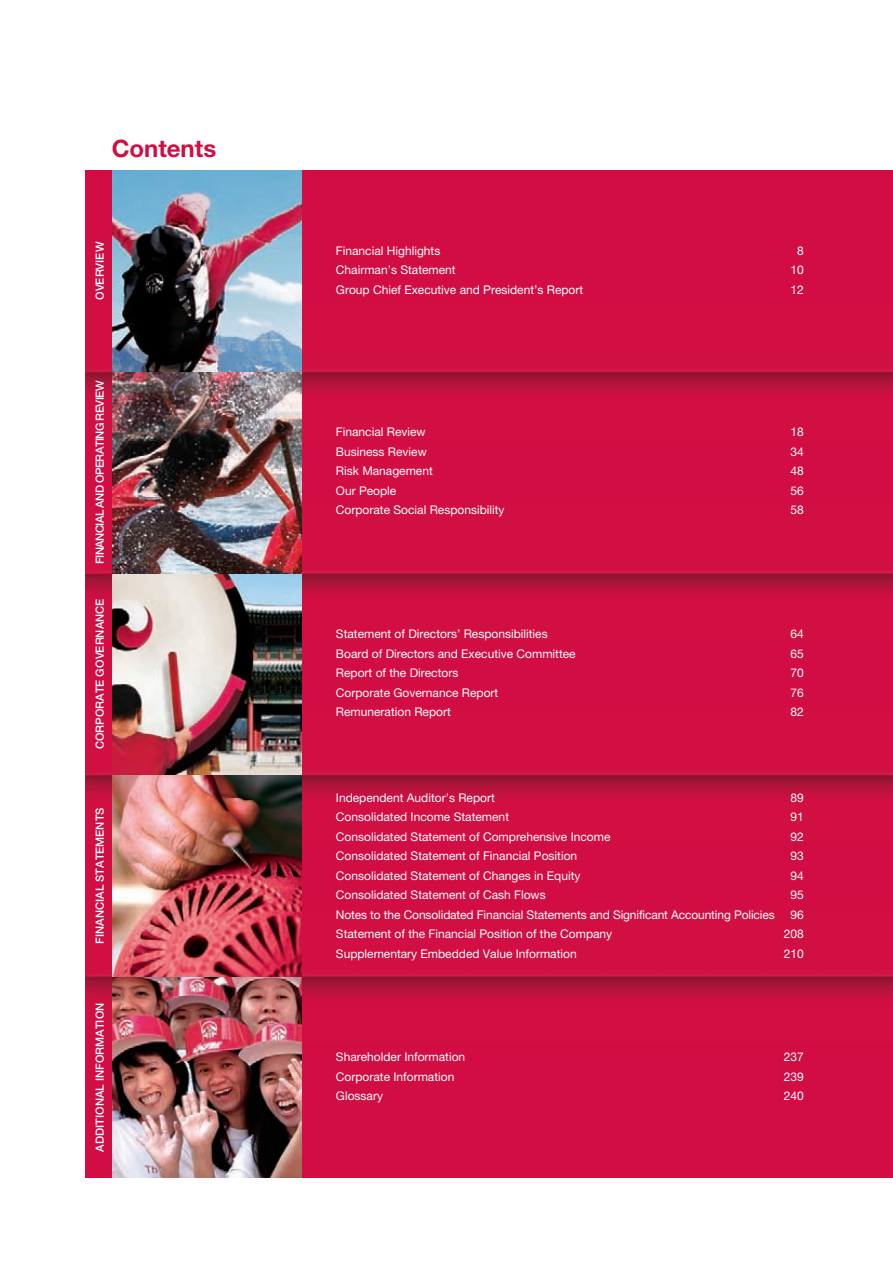
<style>
.page{position:relative;width:893px;height:1263px;background:#fff}
.page>*{position:absolute;margin:0;border:0;box-sizing:border-box;transform-origin:0 0}
.t1{font:700 24px "Helvetica Neue";color:#d20d44}
.t2{font:12px "Helvetica Neue";color:#fff}
.t3{font:500 11.25px "Helvetica Neue";color:#fff}
.t4{font:500 11.25px "Helvetica Neue";letter-spacing:-.05em;color:#fff}
</style>
<div class="page">
<div style="left:85px;top:170px;width:808px;height:1008px;background:#d20d44"></div>
<img style="left:85px;top:304px;width:808px;height:135px">
<img style="left:85px;top:506px;width:808px;height:134px">
<img style="left:85px;top:708px;width:808px;height:134px">
<img style="left:85px;top:909px;width:808px;height:134px">
<img style="left:113px;top:170px;width:189px;height:1008px">
<h1 class="t1" style="left:112px;top:134px;width:106px">Contents</h1>
<p class="t3" style="left:93px;top:300px;width:60px;rotate:-90deg">OVERVIEW</p>
<p class="t4" style="left:93px;top:564px;width:185px;rotate:-90deg">FINANCIAL AND OPERATING REVIEW</p>
<p class="t3" style="left:93px;top:749px;width:152px;rotate:-90deg">CORPORATE GOVERNANCE</p>
<p class="t3" style="left:93px;top:944px;width:138px;rotate:-90deg">FINANCIAL STATEMENTS</p>
<p class="t3" style="left:93px;top:1151px;width:150px;rotate:-90deg">ADDITIONAL INFORMATION</p>
<p class="t2" style="left:336px;top:243px;width:106px">Financial Highlights</p>
<p class="t2" style="left:797px;top:243px;width:8px">8</p>
<p class="t2" style="left:336px;top:263px;width:121px">Chairman’s Statement</p>
<p class="t2" style="left:790px;top:263px;width:15px">10</p>
<p class="t2" style="left:336px;top:282px;width:249px">Group Chief Executive and President’s Report</p>
<p class="t2" style="left:790px;top:282px;width:15px">12</p>
<p class="t2" style="left:336px;top:425px;width:91px">Financial Review</p>
<p class="t2" style="left:790px;top:425px;width:15px">18</p>
<p class="t2" style="left:336px;top:444px;width:92px">Business Review</p>
<p class="t2" style="left:790px;top:444px;width:15px">34</p>
<p class="t2" style="left:336px;top:464px;width:98px">Risk Management</p>
<p class="t2" style="left:790px;top:464px;width:15px">48</p>
<p class="t2" style="left:336px;top:483px;width:62px">Our People</p>
<p class="t2" style="left:790px;top:483px;width:15px">56</p>
<p class="t2" style="left:336px;top:503px;width:170px">Corporate Social Responsibility</p>
<p class="t2" style="left:790px;top:503px;width:15px">58</p>
<p class="t2" style="left:336px;top:627px;width:213px">Statement of Directors’ Responsibilities</p>
<p class="t2" style="left:790px;top:627px;width:15px">64</p>
<p class="t2" style="left:336px;top:646px;width:241px">Board of Directors and Executive Committee</p>
<p class="t2" style="left:790px;top:646px;width:15px">65</p>
<p class="t2" style="left:336px;top:666px;width:124px">Report of the Directors</p>
<p class="t2" style="left:790px;top:666px;width:15px">70</p>
<p class="t2" style="left:336px;top:685px;width:164px">Corporate Governance Report</p>
<p class="t2" style="left:790px;top:685px;width:15px">76</p>
<p class="t2" style="left:336px;top:705px;width:116px">Remuneration Report</p>
<p class="t2" style="left:790px;top:705px;width:15px">82</p>
<p class="t2" style="left:336px;top:790px;width:160px">Independent Auditor’s Report</p>
<p class="t2" style="left:790px;top:790px;width:15px">89</p>
<p class="t2" style="left:336px;top:810px;width:175px">Consolidated Income Statement</p>
<p class="t2" style="left:790px;top:810px;width:15px">91</p>
<p class="t2" style="left:336px;top:829px;width:276px">Consolidated Statement of Comprehensive Income</p>
<p class="t2" style="left:790px;top:829px;width:15px">92</p>
<p class="t2" style="left:336px;top:849px;width:243px">Consolidated Statement of Financial Position</p>
<p class="t2" style="left:790px;top:849px;width:15px">93</p>
<p class="t2" style="left:336px;top:868px;width:246px">Consolidated Statement of Changes in Equity</p>
<p class="t2" style="left:790px;top:868px;width:15px">94</p>
<p class="t2" style="left:336px;top:888px;width:211px">Consolidated Statement of Cash Flows</p>
<p class="t2" style="left:790px;top:888px;width:15px">95</p>
<p class="t2" style="left:336px;top:907px;width:440px">Notes to the Consolidated Financial Statements and Significant Accounting Policies</p>
<p class="t2" style="left:790px;top:907px;width:15px">96</p>
<p class="t2" style="left:336px;top:927px;width:278px">Statement of the Financial Position of the Company</p>
<p class="t2" style="left:784px;top:927px;width:22px">208</p>
<p class="t2" style="left:336px;top:946px;width:242px">Supplementary Embedded Value Information</p>
<p class="t2" style="left:784px;top:946px;width:22px">210</p>
<p class="t2" style="left:336px;top:1050px;width:131px">Shareholder Information</p>
<p class="t2" style="left:784px;top:1050px;width:22px">237</p>
<p class="t2" style="left:336px;top:1069px;width:120px">Corporate Information</p>
<p class="t2" style="left:784px;top:1069px;width:22px">239</p>
<p class="t2" style="left:336px;top:1089px;width:49px">Glossary</p>
<p class="t2" style="left:784px;top:1089px;width:22px">240</p>
</div>
